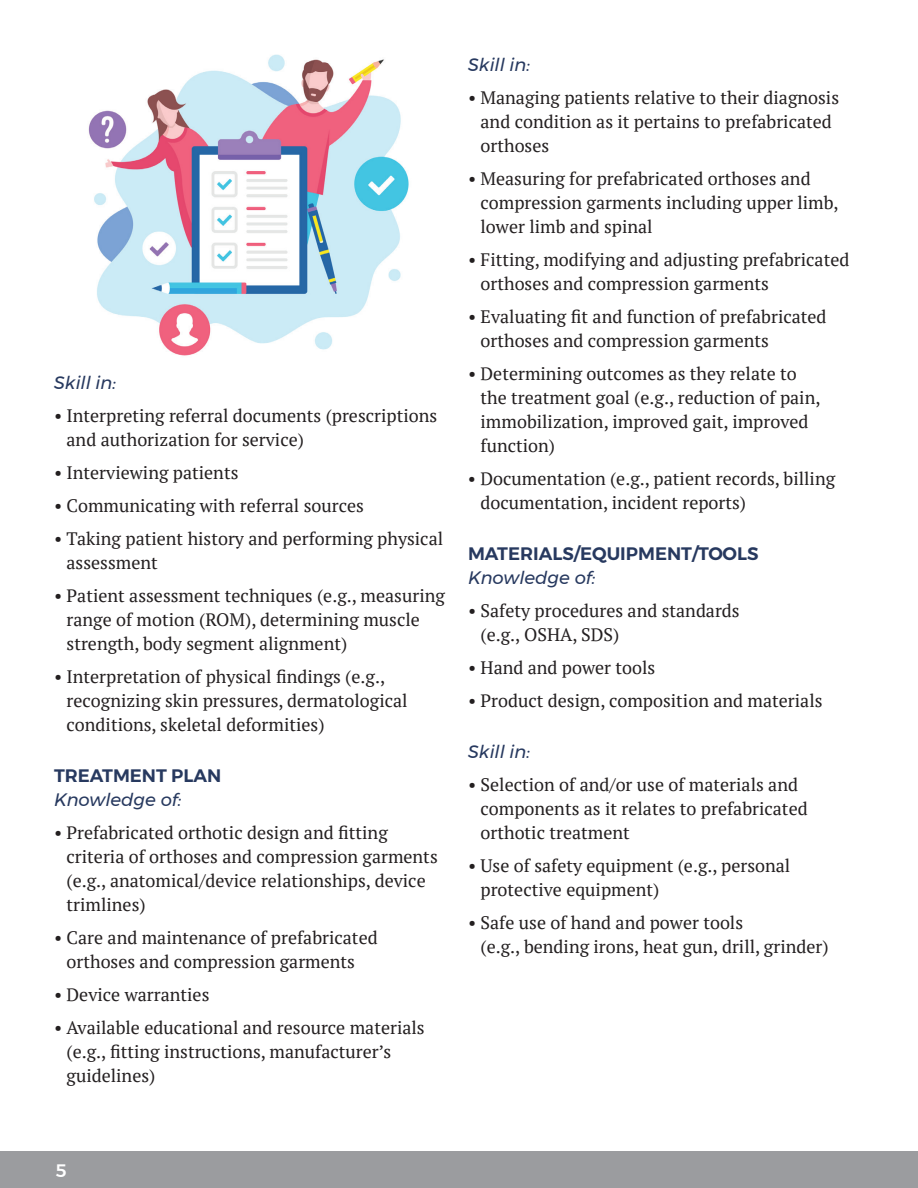
<style>
.page{position:relative;width:918px;height:1188px;background:#fff}
.page>*{position:absolute;margin:0;border:0;box-sizing:border-box;transform-origin:0 0}
.t1{font:18px/24px "PT Serif";color:#231f20}
.t2{font:italic 18px "Montserrat";color:#27395f}
.t3{font:600 18px "Montserrat";color:#27395f}
.t4{font:500 18px "Montserrat";color:#fff}
</style>
<div class="page">
<img style="left:88px;top:54px;width:321px;height:302px">
<div style="left:0;top:1151px;width:918px;height:37px;background:#9b9c9f"></div>
<p class="t2" style="left:54px;top:369px;width:64px">Skill in:</p>
<p class="t1" style="left:67px;top:404px;width:372px;text-indent:-13px">• Interpreting referral documents (prescriptions and authorization for service)</p>
<p class="t1" style="left:54px;top:461px;width:186px">• Interviewing patients</p>
<p class="t1" style="left:54px;top:494px;width:311px">• Communicating with referral sources</p>
<p class="t1" style="left:67px;top:527px;width:378px;text-indent:-13px">• Taking patient history and performing physical assessment</p>
<p class="t1" style="left:67px;top:584px;width:380px;text-indent:-13px">• Patient assessment techniques (e.g., measuring range of motion (ROM), determining muscle strength, body segment alignment)</p>
<p class="t1" style="left:67px;top:665px;width:343px;text-indent:-13px">• Interpretation of physical findings (e.g., recognizing skin pressures, dermatological conditions, skeletal deformities)</p>
<p class="t3" style="left:54px;top:762px;width:169px">TREATMENT PLAN</p>
<p class="t2" style="left:54px;top:786px;width:129px">Knowledge of:</p>
<p class="t1" style="left:67px;top:821px;width:373px;text-indent:-13px">• Prefabricated orthotic design and fitting criteria of orthoses and compression garments (e.g., anatomical/device relationships, device trimlines)</p>
<p class="t1" style="left:54px;top:926px;width:325px;text-align:center">• Care and maintenance of prefabricated orthoses and compression garments</p>
<p class="t1" style="left:54px;top:983px;width:157px">• Device warranties</p>
<p class="t1" style="left:67px;top:1016px;width:360px;text-indent:-13px">• Available educational and resource materials (e.g., fitting instructions, manufacturer’s guidelines)</p>
<p class="t2" style="left:468px;top:51px;width:64px">Skill in:</p>
<p class="t1" style="left:481px;top:86px;width:360px;text-indent:-13px">• Managing patients relative to their diagnosis and condition as it pertains to prefabricated orthoses</p>
<p class="t1" style="left:481px;top:167px;width:360px;text-indent:-13px">• Measuring for prefabricated orthoses and compression garments including upper limb, lower limb and spinal</p>
<p class="t1" style="left:481px;top:248px;width:370px;text-indent:-13px">• Fitting, modifying and adjusting prefabricated orthoses and compression garments</p>
<p class="t1" style="left:481px;top:305px;width:348px;text-indent:-13px">• Evaluating fit and function of prefabricated orthoses and compression garments</p>
<p class="t1" style="left:481px;top:362px;width:341px;text-indent:-13px">• Determining outcomes as they relate to the treatment goal (e.g., reduction of pain, immobilization, improved gait, improved function)</p>
<p class="t1" style="left:481px;top:467px;width:356px;text-indent:-13px">• Documentation (e.g., patient records, billing documentation, incident reports)</p>
<p class="t3" style="left:468px;top:540px;width:292px">MATERIALS/EQUIPMENT/TOOLS</p>
<p class="t2" style="left:468px;top:564px;width:129px">Knowledge of:</p>
<p class="t1" style="left:481px;top:599px;width:261px;text-indent:-13px">• Safety procedures and standards (e.g., OSHA, SDS)</p>
<p class="t1" style="left:468px;top:656px;width:189px">• Hand and power tools</p>
<p class="t1" style="left:468px;top:689px;width:356px">• Product design, composition and materials</p>
<p class="t2" style="left:468px;top:738px;width:64px">Skill in:</p>
<p class="t1" style="left:481px;top:773px;width:329px;text-indent:-13px">• Selection of and/or use of materials and components as it relates to prefabricated orthotic treatment</p>
<p class="t1" style="left:481px;top:854px;width:311px;text-indent:-13px">• Use of safety equipment (e.g., personal protective equipment)</p>
<p class="t1" style="left:481px;top:911px;width:350px;text-indent:-13px">• Safe use of hand and power tools<br>(e.g., bending irons, heat gun, drill, grinder)</p>
<p class="t4" style="left:56px;top:1157px;width:13px">5</p>
</div>
